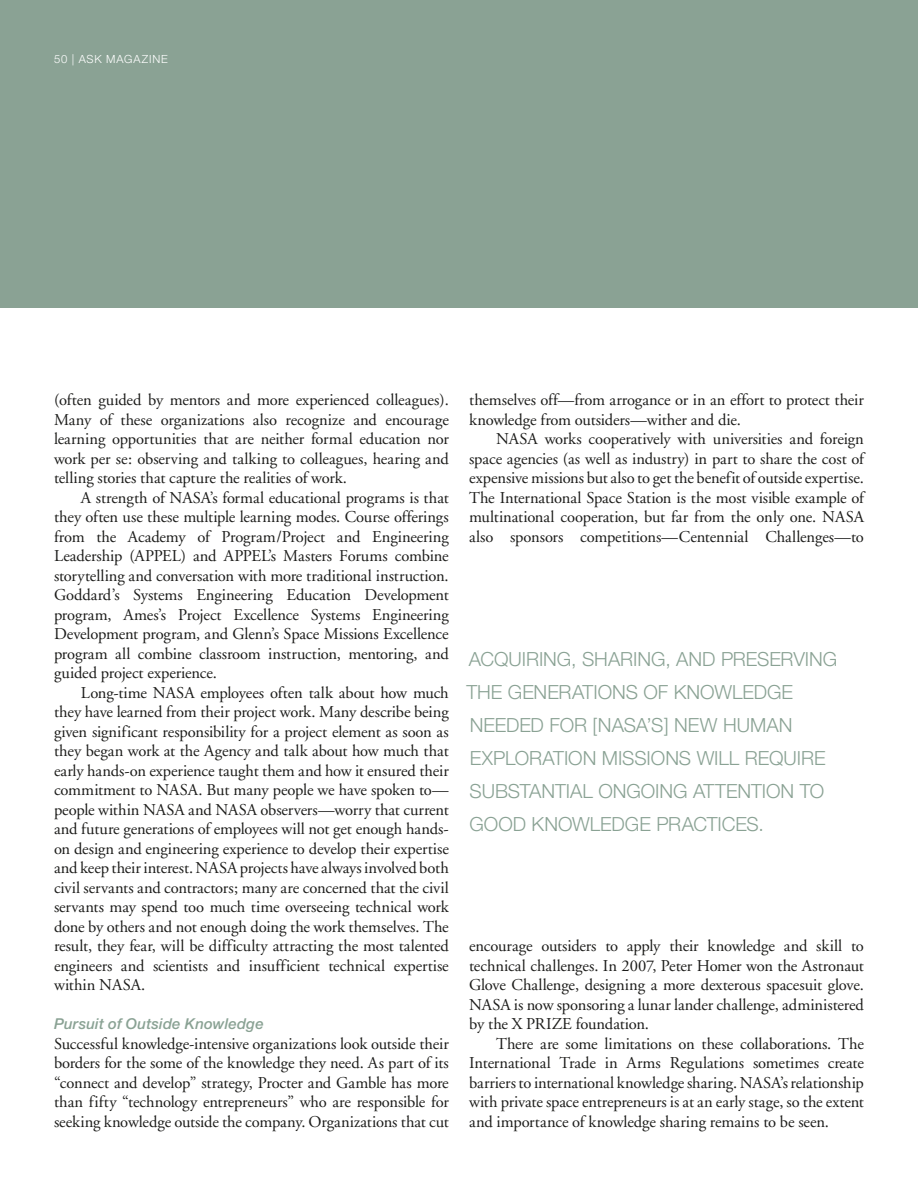
<style>
.page{position:relative;width:918px;height:1188px;background:#fff}
.page>*{position:absolute;margin:0;border:0;box-sizing:border-box;transform-origin:0 0}
.t1{font:300 19.5px/33px "Helvetica Neue";letter-spacing:-.005em;color:#8aa294}
.t2{font:16.5px/19.5px "Adobe Garamond";letter-spacing:-.005em;color:#1c1c1a;text-align:justify}
.t3{font:italic 500 15px "Helvetica Neue";letter-spacing:.01em;color:#8aa294}
.t4{font:300 11.25px "Helvetica Neue";letter-spacing:.075em;color:#fff}
</style>
<div class="page">
<div style="left:0;top:0;width:918px;height:308px;background:#8aa294"></div>
<p class="t4" style="left:54px;top:52px;width:115px">50 | ASK MAGAZINE</p>
<p class="t2" style="left:54px;top:390px;width:396px">(often guided by mentors and more experienced colleagues).<br>Many of these organizations also recognize and encourage learning opportunities that are neither formal education nor work per se: observing and talking to colleagues, hearing and telling stories that capture the realities of work.</p>
<p class="t2" style="left:54px;top:488px;width:396px;text-indent:27px">A strength of NASA’s formal educational programs is that they often use these multiple learning modes. Course offerings from the Academy of Program/Project and Engineering Leadership (APPEL) and APPEL’s Masters Forums combine storytelling and conversation with more traditional instruction.<br>Goddard’s Systems Engineering Education Development program, Ames’s Project Excellence Systems Engineering Development program, and Glenn’s Space Missions Excellence program all combine classroom instruction, mentoring, and guided project experience.</p>
<p class="t2" style="left:54px;top:683px;width:396px;text-indent:27px">Long-time NASA employees often talk about how much they have learned from their project work. Many describe being given significant responsibility for a project element as soon as they began work at the Agency and talk about how much that early hands-on experience taught them and how it ensured their commitment to NASA. But many people we have spoken to— people within NASA and NASA observers—worry that current and future generations of employees will not get enough hands&shy;on design and engineering experience to develop their expertise and keep their interest. NASA projects have always involved both civil servants and contractors; many are concerned that the civil servants may spend too much time overseeing technical work done by others and not enough doing the work themselves. The result, they fear, will be difficulty attracting the most talented engineers and scientists and insufficient technical expertise within NASA.</p>
<p class="t3" style="left:54px;top:1015px;width:211px">Pursuit of Outside Knowledge</p>
<p class="t2" style="left:54px;top:1034px;width:396px">Successful knowledge-intensive organizations look outside their borders for the some of the knowledge they need. As part of its “connect and develop” strategy, Procter and Gamble has more than fifty “technology entrepreneurs” who are responsible for seeking knowledge outside the company. Organizations that cut</p>
<p class="t2" style="left:469px;top:390px;width:396px">themselves off—from arrogance or in an effort to protect their knowledge from outsiders—wither and die.</p>
<p class="t2" style="left:469px;top:429px;width:396px;text-indent:27px">NASA works cooperatively with universities and foreign space agencies (as well as industry) in part to share the cost of expensive missions but also to get the benefit of outside expertise.<br>The International Space Station is the most visible example of multinational cooperation, but far from the only one. NASA also sponsors competitions—Centennial Challenges—to</p>
<p class="t1" style="left:466px;top:642px;width:372px">ACQUIRING, SHARING, AND PRESERVING<br>THE GENERATIONS OF KNOWLEDGE<br>NEEDED FOR [NASA’S] NEW HUMAN<br>EXPLORATION MISSIONS WILL REQUIRE<br>SUBSTANTIAL ONGOING ATTENTION TO<br>GOOD KNOWLEDGE PRACTICES.</p>
<p class="t2" style="left:469px;top:936px;width:396px">encourage outsiders to apply their knowledge and skill to technical challenges. In 2007, Peter Homer won the Astronaut Glove Challenge, designing a more dexterous spacesuit glove.<br>NASA is now sponsoring a lunar lander challenge, administered by the X PRIZE foundation.</p>
<p class="t2" style="left:496px;top:1034px;width:369px">There are some limitations on these collaborations. The</p>
<p class="t2" style="left:469px;top:1054px;width:396px">International Trade in Arms Regulations sometimes create</p>
<p class="t2" style="left:469px;top:1073px;width:396px">barriers to international knowledge sharing. NASA’s relationship</p>
<p class="t2" style="left:469px;top:1093px;width:396px">with private space entrepreneurs is at an early stage, so the extent</p>
<p class="t2" style="left:469px;top:1112px;width:361px">and importance of knowledge sharing remains to be seen.</p>
</div>
